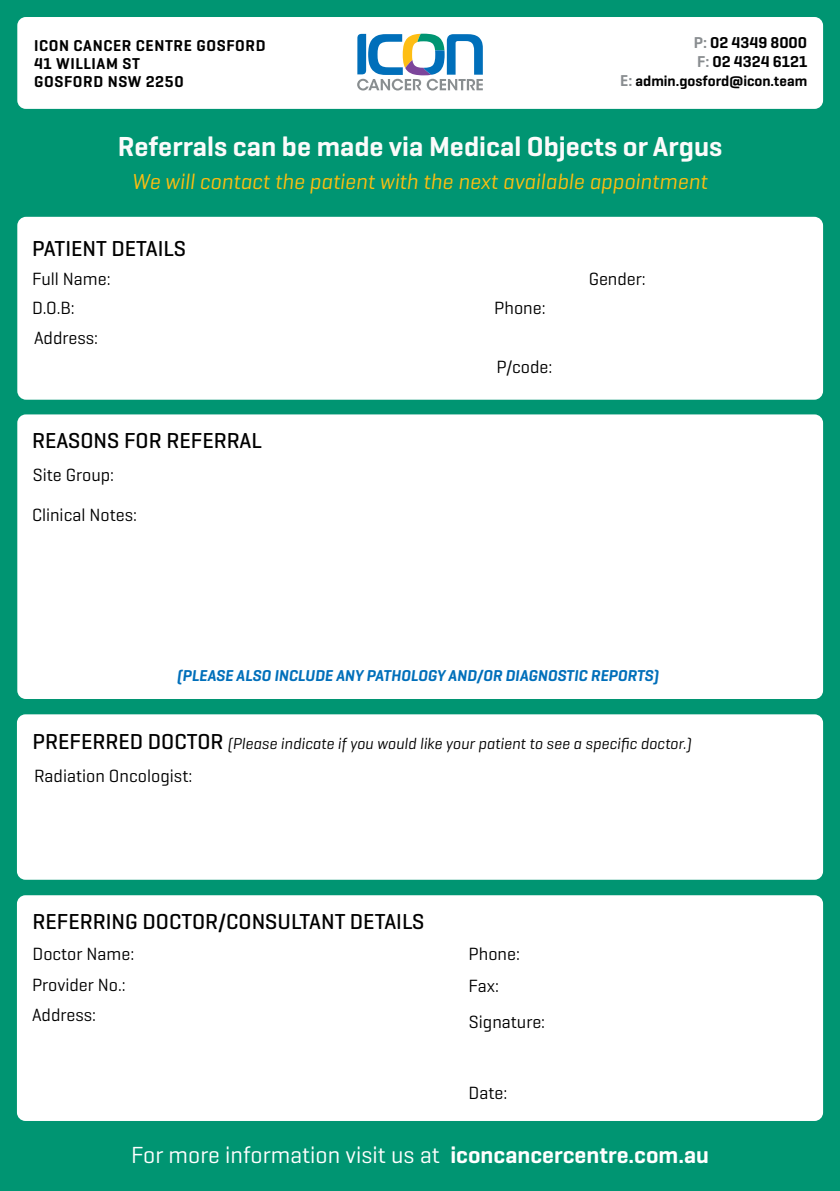
<style>
.page{position:relative;width:840px;height:1191px;background:#fff}
.page>*{position:absolute;margin:0;border:0;box-sizing:border-box;transform-origin:0 0}
.t1{font:600 28px "Geogrotesque";color:#fbfbfb}
.t2{font:23.6px "Geogrotesque";color:#fff}
.t3{font:500 22px "Geogrotesque";color:#000}
.t4{font:italic 22px "Geogrotesque";color:#febe10}
.t5{font:18px/30.8px "Geogrotesque";color:#000}
.t6{font:italic 16px "Geogrotesque";color:#000}
.t7{font:italic 600 16px "Geogrotesque";color:#006fba}
.t8{font:600 16px/18px "Geogrotesque";letter-spacing:.04em;color:#000}
.t9{font:600 16px/19.2px "Geogrotesque";color:#000}
.t10{font:600 15px "Geogrotesque";color:#000}
.s1{color:#898d90}
.s2{font-size:16px;color:#898d90}
.s3{font-weight:500;font-style:normal;font-size:22px}
.s4{font-weight:600}
</style>
<div class="page">
<div style="left:0;top:0;width:839px;height:1191px;background:#009572"></div>
<div style="left:17px;top:217px;width:805px;height:183px;background:#fff;border-radius:9px"></div>
<div style="left:17px;top:414px;width:805px;height:285px;background:#fff;border-radius:9px"></div>
<div style="left:17px;top:895px;width:805px;height:226px;background:#fff;border-radius:9px"></div>
<div style="left:17px;top:17px;width:805px;height:92px;background:#fff;border-radius:9px"></div>
<div style="left:17px;top:714px;width:805px;height:165px;background:#fff;border-radius:9px"></div>
<svg style="left:357px;top:34px;width:125px;height:56px"></svg>
<p class="t8" style="left:34px;top:36px;width:233px">ICON CANCER CENTRE GOSFORD<br>41 WILLIAM ST<br>GOSFORD NSW 2250</p>
<p class="t9" style="left:693px;top:32px;width:115px"><span class="s1">P:</span> 02 4349 8000<br><span class="s1">F:</span> 02 4324 6121</p>
<p class="t10" style="left:620px;top:72px;width:188px"><span class="s2">E:</span> admin.gosford@icon.team</p>
<h1 class="t1" style="left:118px;top:128px;width:605px">Referrals can be made via Medical Objects or Argus</h1>
<p class="t4" style="left:132px;top:168px;width:576px">We will contact the patient with the next available appointment</p>
<p class="t3" style="left:32px;top:234px;width:155px">PATIENT DETAILS</p>
<p class="t5" style="left:32px;top:262px;width:80px">Full Name:</p>
<p class="t5" style="left:32px;top:292px;width:44px">D.O.B:</p>
<p class="t5" style="left:34px;top:322px;width:66px">Address:</p>
<p class="t3" style="left:32px;top:426px;width:231px">REASONS FOR REFERRAL</p>
<p class="t5" style="left:33px;top:459px;width:83px">Site Group:</p>
<p class="t5" style="left:32px;top:498px;width:106px">Clinical Notes:</p>
<p class="t5" style="left:494px;top:292px;width:53px">Phone:</p>
<p class="t5" style="left:496px;top:351px;width:57px">P/code:</p>
<p class="t5" style="left:588px;top:262px;width:59px">Gender:</p>
<p class="t7" style="left:177px;top:666px;width:483px">(PLEASE ALSO INCLUDE ANY PATHOLOGY AND/OR DIAGNOSTIC REPORTS)</p>
<p class="t6" style="left:33px;top:733px;width:660px"><span class="s3">PREFERRED DOCTOR</span> (Please indicate if you would like your patient to see a specific doctor.)</p>
<p class="t5" style="left:34px;top:760px;width:160px">Radiation Oncologist:</p>
<p class="t3" style="left:33px;top:907px;width:393px">REFERRING DOCTOR/CONSULTANT DETAILS</p>
<p class="t5" style="left:32px;top:938px;width:104px">Doctor Name:<br>Provider No.:</p>
<p class="t5" style="left:32px;top:999px;width:66px">Address:</p>
<p class="t5" style="left:468px;top:937px;width:53px">Phone:</p>
<p class="t5" style="left:468px;top:969px;width:32px">Fax:</p>
<p class="t5" style="left:468px;top:1006px;width:78px">Signature:</p>
<p class="t5" style="left:468px;top:1077px;width:40px">Date:</p>
<h2 class="t2" style="left:131px;top:1140px;width:579px">For more information visit us at <span class="s4">iconcancercentre.com.au</span></h2>
</div>
